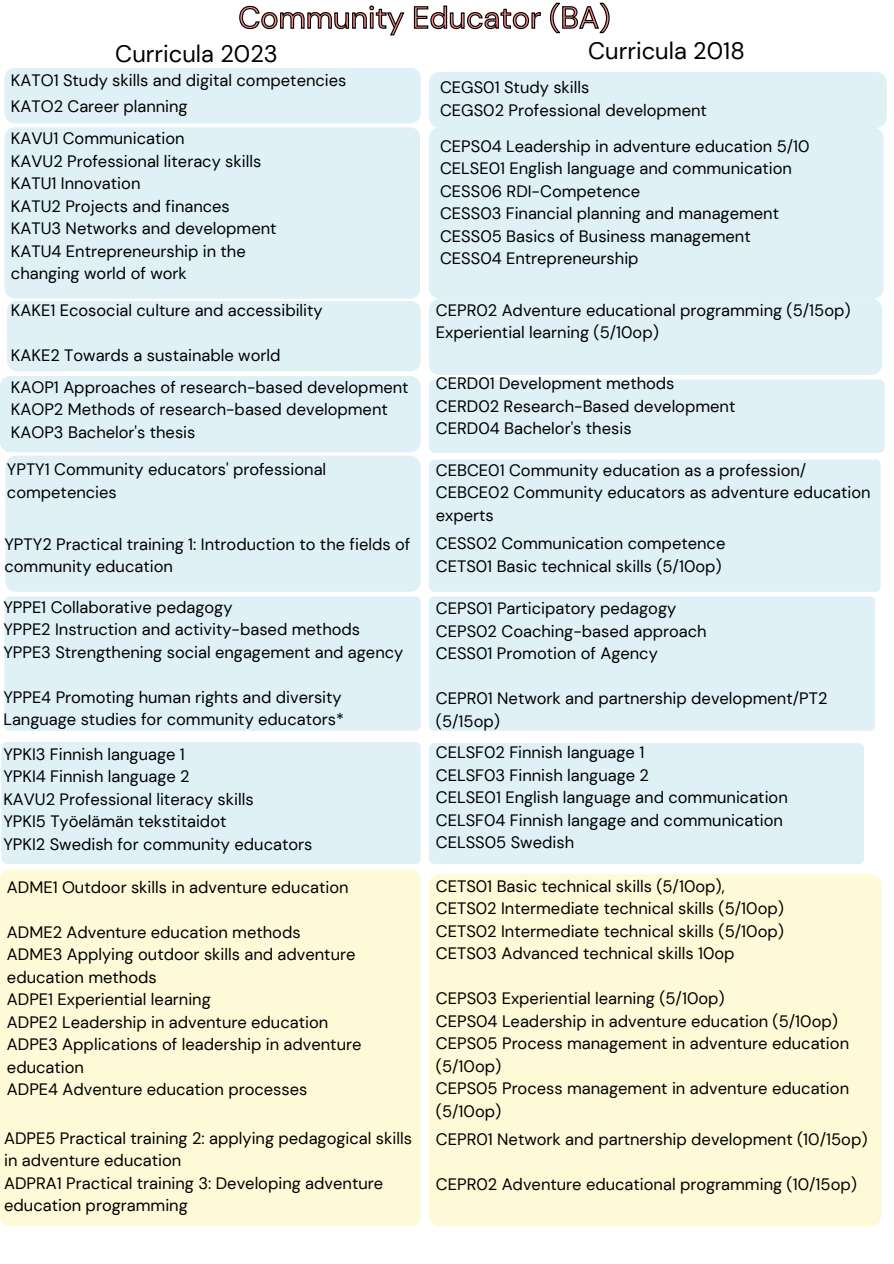
<style>
.page{position:relative;width:894px;height:1264px;background:#fff}
.page>*{position:absolute;margin:0;border:0;box-sizing:border-box;transform-origin:0 0}
.t1{font:30.6px "DM Sans";color:#fa8888}
.t2{font:23.7px "DM Sans";color:#000}
.t3{font:16.5px/22.5px "DM Sans";color:#000}
</style>
<div class="page">
<div style="left:7px;top:301px;width:413px;height:70px;background:#dff1f7;border-radius:11px"></div>
<div style="left:5px;top:455px;width:415px;height:137px;background:#dff1f7;border-radius:11px"></div>
<div style="left:0;top:376px;width:420px;height:76px;background:#dff1f7;border-radius:11px"></div>
<div style="left:429px;top:459px;width:451px;height:133px;background:#dff1f7;border-radius:5px"></div>
<div style="left:429px;top:874px;width:452px;height:352px;background:#fef9d7;border-radius:11px"></div>
<svg style="left:239px;top:2px;width:371px;height:34px"></svg>
<div style="left:4px;top:68px;width:416px;height:55px;background:#dff1f7;border-radius:11px"></div>
<div style="left:429px;top:127px;width:454px;height:172px;background:#dff1f7;border-radius:11px"></div>
<div style="left:429px;top:72px;width:457px;height:56px;background:#dff1f7;border-radius:11px"></div>
<div style="left:4px;top:127px;width:416px;height:172px;background:#dff1f7;border-radius:11px"></div>
<div style="left:429px;top:299px;width:452px;height:76px;background:#dff1f7;border-radius:11px"></div>
<div style="left:0;top:869px;width:420px;height:357px;background:#fef9d7;border-radius:11px"></div>
<div style="left:4px;top:596px;width:416px;height:134px;background:#dff1f7;border-radius:5px"></div>
<div style="left:1px;top:742px;width:419px;height:122px;background:#dff1f7;border-radius:5px"></div>
<div style="left:429px;top:379px;width:455px;height:74px;background:#dff1f7;border-radius:5px"></div>
<div style="left:429px;top:596px;width:445px;height:134px;background:#dff1f7;border-radius:5px"></div>
<div style="left:429px;top:743px;width:434px;height:121px;background:#dff1f7;border-radius:5px"></div>
<h1 class="t1" style="left:238px;top:-2px;width:373px">Community Educator (BA)</h1>
<h2 class="t2" style="left:115px;top:38px;width:164px">Curricula 2023</h2>
<h2 class="t3" style="left:11px;top:69px;width:337px">KATO1 Study skills and digital competencies</h2>
<p class="t3" style="left:11px;top:96px;width:178px">KATO2 Career planning</p>
<p class="t2" style="left:588px;top:35px;width:158px">Curricula 2018</p>
<p class="t3" style="left:440px;top:76px;width:151px">CEGS01 Study skills</p>
<p class="t3" style="left:440px;top:99px;width:268px">CEGS02 Professional development</p>
<p class="t3" style="left:11px;top:127px;width:175px">KAVU1 Communication</p>
<p class="t3" style="left:11px;top:150px;width:252px">KAVU2 Professional literacy skills</p>
<p class="t3" style="left:11px;top:172px;width:131px">KATU1 Innovation</p>
<p class="t3" style="left:11px;top:195px;width:220px">KATU2 Projects and finances</p>
<p class="t3" style="left:11px;top:217px;width:267px">KATU3 Networks and development</p>
<p class="t3" style="left:11px;top:240px;width:236px">KATU4 Entrepreneurship in the changing world of work</p>
<p class="t3" style="left:11px;top:299px;width:313px">KAKE1 Ecosocial culture and accessibility</p>
<p class="t3" style="left:11px;top:344px;width:271px">KAKE2 Towards a sustainable world</p>
<p class="t3" style="left:11px;top:376px;width:399px">KAOP1 Approaches of research-based development</p>
<p class="t3" style="left:11px;top:398px;width:378px">KAOP2 Methods of research-based development</p>
<p class="t3" style="left:11px;top:421px;width:186px">KAOP3 Bachelor's thesis</p>
<p class="t3" style="left:7px;top:458px;width:321px">YPTY1 Community educators' professional competencies</p>
<p class="t3" style="left:440px;top:135px;width:371px">CEPS04 Leadership in adventure education 5/10</p>
<p class="t3" style="left:440px;top:157px;width:353px">CELSE01 English language and communication</p>
<p class="t3" style="left:440px;top:180px;width:202px">CESS06 RDI-Competence</p>
<p class="t3" style="left:440px;top:202px;width:340px">CESS03 Financial planning and management</p>
<p class="t3" style="left:440px;top:225px;width:312px">CESS05 Basics of Business management</p>
<p class="t3" style="left:440px;top:247px;width:200px">CESS04 Entrepreneurship</p>
<p class="t3" style="left:436px;top:299px;width:416px">CEPR02 Adventure educational programming (5/15op)</p>
<p class="t3" style="left:436px;top:321px;width:224px">Experiential learning (5/10op)</p>
<p class="t3" style="left:436px;top:372px;width:240px">CERD01 Development methods</p>
<p class="t3" style="left:436px;top:395px;width:301px">CERD02 Research-Based development</p>
<p class="t3" style="left:436px;top:417px;width:197px">CERD04 Bachelor's thesis</p>
<p class="t3" style="left:436px;top:459px;width:372px">CEBCE01 Community education as a profession/</p>
<p class="t3" style="left:436px;top:481px;width:436px">CEBCE02 Community educators as adventure education experts</p>
<p class="t3" style="left:4px;top:533px;width:407px">YPTY2 Practical training 1: Introduction to the fields of community education</p>
<p class="t3" style="left:436px;top:532px;width:291px">CESS02 Communication competence</p>
<p class="t3" style="left:436px;top:554px;width:287px">CETS01 Basic technical skills (5/10op)</p>
<p class="t3" style="left:3px;top:596px;width:230px">YPPE1 Collaborative pedagogy</p>
<p class="t3" style="left:3px;top:618px;width:358px">YPPE2 Instruction and activity-based methods</p>
<p class="t3" style="left:3px;top:641px;width:401px">YPPE3 Strengthening social engagement and agency</p>
<p class="t3" style="left:3px;top:686px;width:340px">YPPE4 Promoting human rights and diversity</p>
<p class="t3" style="left:3px;top:708px;width:342px">Language studies for community educators*</p>
<p class="t3" style="left:3px;top:742px;width:183px">YPKI3 Finnish language 1</p>
<p class="t3" style="left:3px;top:765px;width:188px">YPKI4 Finnish language 2</p>
<p class="t3" style="left:3px;top:787px;width:252px">KAVU2 Professional literacy skills</p>
<p class="t3" style="left:3px;top:810px;width:224px">YPKI5 Työelämän tekstitaidot</p>
<p class="t3" style="left:3px;top:832px;width:310px">YPKI2 Swedish for community educators</p>
<p class="t3" style="left:7px;top:875px;width:343px">ADME1 Outdoor skills in adventure education</p>
<p class="t3" style="left:7px;top:920px;width:295px">ADME2 Adventure education methods</p>
<p class="t3" style="left:7px;top:943px;width:350px">ADME3 Applying outdoor skills and adventure education methods</p>
<p class="t3" style="left:7px;top:988px;width:205px">ADPE1 Experiential learning</p>
<p class="t3" style="left:7px;top:1010px;width:323px">ADPE2 Leadership in adventure education</p>
<p class="t3" style="left:7px;top:1033px;width:356px">ADPE3 Applications of leadership in adventure education</p>
<p class="t3" style="left:7px;top:1078px;width:302px">ADPE4 Adventure education processes</p>
<p class="t3" style="left:4px;top:1126px;width:409px">ADPE5 Practical training 2: applying pedagogical skills in adventure education</p>
<p class="t3" style="left:4px;top:1171px;width:380px">ADPRA1 Practical training 3: Developing adventure education programming</p>
<p class="t3" style="left:436px;top:597px;width:242px">CEPS01 Participatory pedagogy</p>
<p class="t3" style="left:436px;top:620px;width:272px">CEPS02 Coaching-based approach</p>
<p class="t3" style="left:436px;top:642px;width:223px">CESS01 Promotion of Agency</p>
<p class="t3" style="left:436px;top:687px;width:393px">CEPR01 Network and partnership development/PT2 (5/15op)</p>
<p class="t3" style="left:436px;top:741px;width:210px">CELSF02 Finnish language 1</p>
<p class="t3" style="left:436px;top:764px;width:214px">CELSF03 Finnish language 2</p>
<p class="t3" style="left:436px;top:786px;width:353px">CELSE01 English language and communication</p>
<p class="t3" style="left:436px;top:809px;width:348px">CELSF04 Finnish langage and communication</p>
<p class="t3" style="left:436px;top:831px;width:140px">CELSS05 Swedish</p>
<p class="t3" style="left:436px;top:874px;width:290px">CETS01 Basic technical skills (5/10op),</p>
<p class="t3" style="left:436px;top:897px;width:349px">CETS02 Intermediate technical skills (5/10op)</p>
<p class="t3" style="left:436px;top:919px;width:349px">CETS02 Intermediate technical skills (5/10op)</p>
<p class="t3" style="left:436px;top:942px;width:300px">CETS03 Advanced technical skills 10op</p>
<p class="t3" style="left:436px;top:987px;width:290px">CEPS03 Experiential learning (5/10op)</p>
<p class="t3" style="left:436px;top:1009px;width:403px">CEPS04 Leadership in adventure education (5/10op)</p>
<p class="t3" style="left:436px;top:1032px;width:414px">CEPS05 Process management in adventure education</p>
<p class="t3" style="left:436px;top:1054px;width:67px">(5/10op)</p>
<p class="t3" style="left:436px;top:1077px;width:414px">CEPS05 Process management in adventure education</p>
<p class="t3" style="left:436px;top:1099px;width:67px">(5/10op)</p>
<p class="t3" style="left:436px;top:1127px;width:433px">CEPR01 Network and partnership development (10/15op)</p>
<p class="t3" style="left:436px;top:1172px;width:422px">CEPR02 Adventure educational programming (10/15op)</p>
</div>
